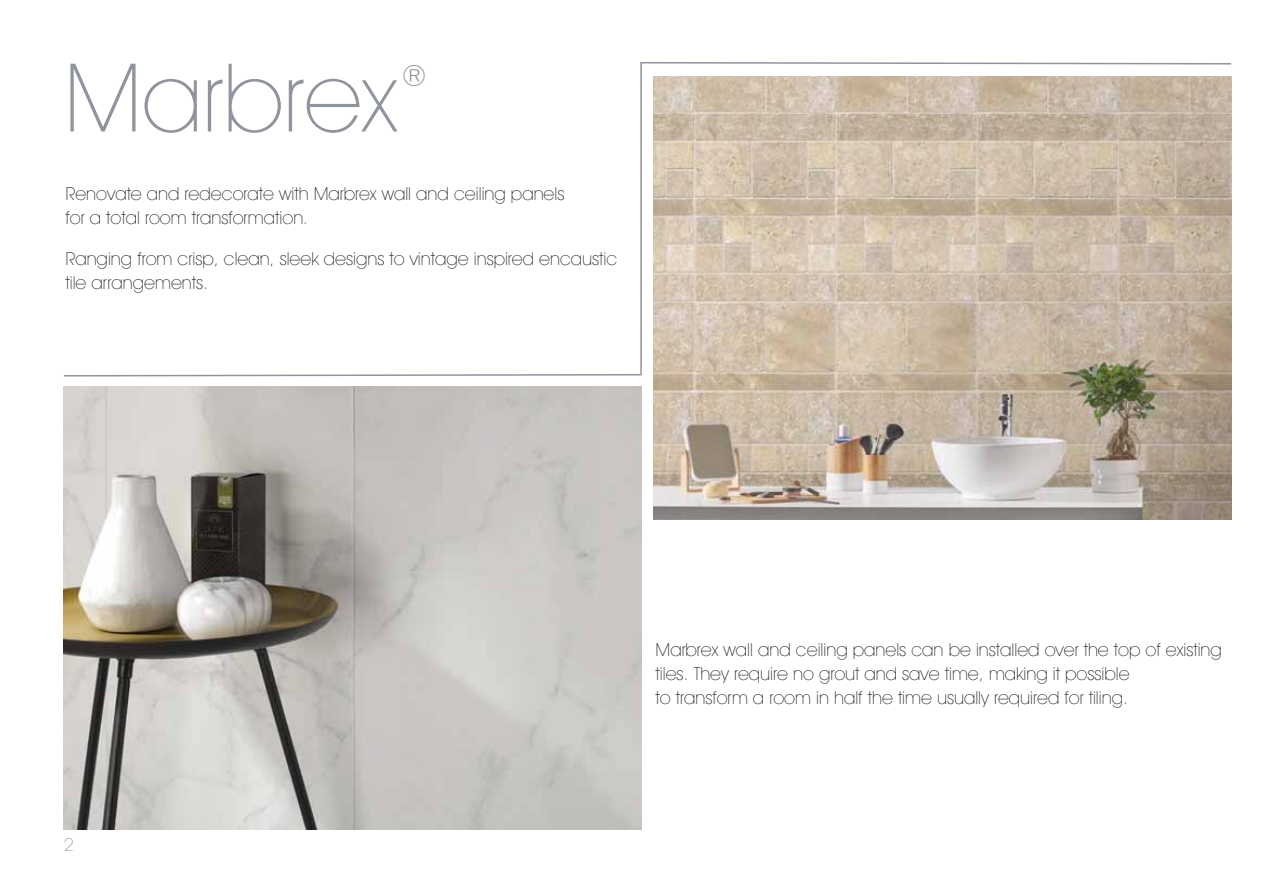
<style>
.page{position:relative;width:1263px;height:893px;background:#fff}
.page>*{position:absolute;margin:0;border:0;box-sizing:border-box;transform-origin:0 0}
.t1{font:200 95.4px "Avant Garde IT Cby BT";color:#90959d}
.t2{font:italic 200 29.7px "Avant Garde IT Cby BT";color:#90959d}
.t3{font:200 18px/24px "Avant Garde IT Cby BT";color:#231f20}
.t4{font:200 18px "Avant Garde IT Cby BT";color:#90959d}
</style>
<div class="page">
<img style="left:64px;top:386px;width:577px;height:443px">
<img style="left:654px;top:377px;width:577px;height:142px">
<svg style="left:63px;top:62px;width:1169px;height:315px"></svg>
<h1 class="t1" style="left:64px;top:62px;width:335px">Marbrex</h1>
<h2 class="t2" style="left:402px;top:58px;width:26px">®</h2>
<p class="t3" style="left:66px;top:183px;width:500px">Renovate and redecorate with Marbrex wall and ceiling panels for a total room transformation.</p>
<p class="t3" style="left:66px;top:248px;width:553px">Ranging from crisp, clean, sleek designs to vintage inspired encaustic tile arrangements.</p>
<p class="t4" style="left:64px;top:837px;width:12px">2</p>
<p class="t3" style="left:655px;top:640px;width:568px">Marbrex wall and ceiling panels can be installed over the top of existing tiles. They require no grout and save time, making it possible<br>to transform a room in half the time usually required for tiling.</p>
</div>
